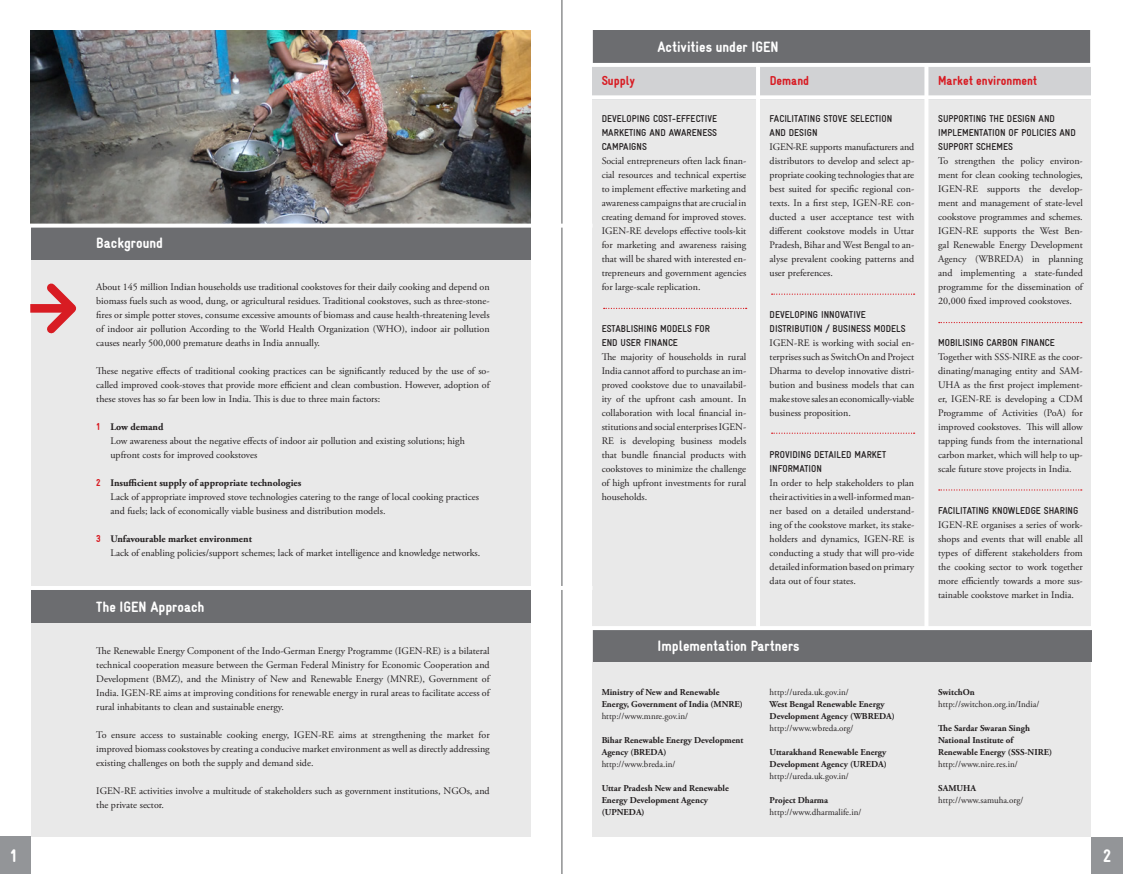
<style>
.page{position:relative;width:1123px;height:874px;background:#fff}
.page>*{position:absolute;margin:0;border:0;box-sizing:border-box;transform-origin:0 0}
.t1{font:900 condensed 18px "Gravur";color:#fff}
.t2{font:900 condensed 15px "Gravur";color:#fff}
.t3{font:900 condensed 13px "Gravur";color:#d81c23}
.t4{font:10px/14px "Adobe Garamond Pro";color:#231f20;text-align:justify}
.t5{font:700 condensed 10px/14px "Gravur";color:#231f20}
.t6{font:700 9px/12px "Adobe Garamond Pro";color:#231f20}
.t7{font:9px "Adobe Garamond Pro";color:#231f20}
.s1{font-family:"Gravur";font-weight:900;font-stretch:condensed;color:#d81c23}
.s2{font-weight:700}
.s3{font-weight:400}
</style>
<div class="page">
<div style="left:592px;top:30px;width:499px;height:807px;background:#e9e9e9"></div>
<div style="left:1091px;top:837px;width:32px;height:36px;background:#939598"></div>
<div style="left:31px;top:226px;width:499px;height:610px;background:#e9e9e9"></div>
<div style="left:31px;top:227px;width:499px;height:32px;background:#6c6d70"></div>
<div style="left:593px;top:31px;width:496px;height:32px;background:#6c6d70"></div>
<div style="left:592px;top:65px;width:499px;height:34px;background:#d1d2d4"></div>
<hr style="left:561px;top:63px;width:562px;height:4px;background:#fff">
<svg style="left:561px;top:95px;width:530px;height:4px;background:#fafafa"></svg>
<hr style="left:756px;top:65px;width:4px;height:571px;background:#fff">
<hr style="left:924px;top:65px;width:4px;height:571px;background:#fff">
<div style="left:0;top:836px;width:30px;height:37px;background:#939598"></div>
<div style="left:30px;top:304px;width:41px;height:8px;background:#d81c23"></div>
<svg style="left:39px;top:283px;width:38px;height:51px"></svg>
<img style="left:31px;top:30px;width:499px;height:193px">
<hr style="left:562px;top:0;width:1px;height:873px;background:#57585a">
<svg style="left:771px;top:293px;width:143px;height:1px"></svg>
<svg style="left:938px;top:322px;width:143px;height:1px"></svg>
<svg style="left:938px;top:489px;width:143px;height:1px"></svg>
<svg style="left:603px;top:307px;width:143px;height:2px"></svg>
<svg style="left:771px;top:432px;width:143px;height:1px"></svg>
<svg style="left:30px;top:223px;width:533px;height:4px"></svg>
<div style="left:592px;top:629px;width:499px;height:32px;background:#6c6d70"></div>
<div style="left:31px;top:589px;width:499px;height:32px;background:#6c6d70"></div>
<svg style="left:31px;top:585px;width:532px;height:4px;fill:#fff"></svg>
<svg style="left:592px;top:625px;width:499px;height:4px;fill:#fff"></svg>
<p class="t2" style="left:657px;top:39px;width:123px">Activities under IGEN</p>
<p class="t2" style="left:96px;top:234px;width:68px">Background</p>
<p class="t4" style="left:96px;top:280px;width:395px">About 145 million Indian households use traditional cookstoves for their daily cooking and depend on biomass fuels such as wood, dung, or agricultural residues. Traditional cookstoves, such as three-stone&shy;fires or simple potter stoves, consume excessive amounts of biomass and cause health-threatening levels of indoor air pollution According to the World Health Organization (WHO), indoor air pollution causes nearly 500,000 premature deaths in India annually.</p>
<p class="t4" style="left:96px;top:364px;width:395px">These negative effects of traditional cooking practices can be significantly reduced by the use of so&shy;called improved cook-stoves that provide more efficient and clean combustion. However, adoption of these stoves has so far been low in India. This is due to three main factors:</p>
<p class="t4" style="left:110px;top:420px;width:356px;text-align:left;text-indent:-14px"><span class="s1">1</span> <span class="s2">Low demand<br></span>Low awareness about the negative effects of indoor air pollution and existing solutions; high upfront costs for improved cookstoves</p>
<p class="t4" style="left:110px;top:476px;width:370px;text-align:left;text-indent:-14px"><span class="s1">2</span> <span class="s2">Insufficient supply of appropriate technologies<br></span>Lack of appropriate improved stove technologies catering to the range of local cooking practices and fuels; lack of economically viable business and distribution models.</p>
<p class="t4" style="left:110px;top:532px;width:371px;text-indent:-14px"><span class="s1">3</span> <span class="s2">Unfavourable market environment<br></span>Lack of enabling policies/support schemes; lack of market intelligence and knowledge networks.</p>
<p class="t2" style="left:96px;top:598px;width:110px">The IGEN Approach</p>
<p class="t4" style="left:96px;top:644px;width:395px">The Renewable Energy Component of the Indo-German Energy Programme (IGEN-RE) is a bilateral technical cooperation measure between the German Federal Ministry for Economic Cooperation and Development (BMZ), and the Ministry of New and Renewable Energy (MNRE), Government of India. IGEN-RE aims at improving conditions for renewable energy in rural areas to facilitate access of rural inhabitants to clean and sustainable energy.</p>
<p class="t4" style="left:96px;top:728px;width:395px">To ensure access to sustainable cooking energy, IGEN-RE aims at strengthening the market for improved biomass cookstoves by creating a conducive market environment as well as directly addressing existing challenges on both the supply and demand side.</p>
<p class="t4" style="left:96px;top:784px;width:395px">IGEN-RE activities involve a multitude of stakeholders such as government institutions, NGOs, and the private sector.</p>
<p class="t3" style="left:601px;top:73px;width:35px">Supply</p>
<p class="t3" style="left:769px;top:73px;width:41px">Demand</p>
<p class="t3" style="left:938px;top:73px;width:101px">Market environment</p>
<p class="t5" style="left:601px;top:111px;width:117px;text-align:justify">DEVELOPING COST-EFFECTIVE MARKETING AND AWARENESS CAMPAIGNS</p>
<p class="t4" style="left:601px;top:154px;width:146px">Social entrepreneurs often lack finan&shy;cial resources and technical expertise to implement effective marketing and awareness campaigns that are crucial in creating demand for improved stoves.<br>IGEN-RE develops effective tools-kit for marketing and awareness raising that will be shared with interested en&shy;trepreneurs and government agencies for large-scale replication.</p>
<p class="t5" style="left:601px;top:321px;width:110px">ESTABLISHING MODELS FOR<br>END USER FINANCE</p>
<p class="t4" style="left:601px;top:350px;width:146px">The majority of households in rural India cannot afford to purchase an im&shy;proved cookstove due to unavailabil&shy;ity of the upfront cash amount. In collaboration with local financial in&shy;stitutions and social enterprises IGEN-RE is developing business models that bundle financial products with cookstoves to minimize the challenge of high upfront investments for rural households.</p>
<p class="t5" style="left:769px;top:111px;width:124px">FACILITATING STOVE SELECTION<br>AND DESIGN</p>
<p class="t4" style="left:769px;top:140px;width:146px">IGEN-RE supports manufacturers and distributors to develop and select ap&shy;propriate cooking technologies that are best suited for specific regional con&shy;texts. In a first step, IGEN-RE con&shy;ducted a user acceptance test with different cookstove models in Uttar Pradesh, Bihar and West Bengal to an&shy;alyse prevalent cooking patterns and user preferences.</p>
<p class="t5" style="left:769px;top:307px;width:138px">DEVELOPING INNOVATIVE<br>DISTRIBUTION / BUSINESS MODELS</p>
<p class="t4" style="left:769px;top:336px;width:146px">IGEN-RE is working with social en&shy;terprises such as SwitchOn and Project Dharma to develop innovative distri&shy;bution and business models that can make stove sales an economically-viable business proposition.</p>
<p class="t5" style="left:769px;top:447px;width:118px">PROVIDING DETAILED MARKET<br>INFORMATION</p>
<p class="t4" style="left:769px;top:476px;width:146px">In order to help stakeholders to plan their activities in a well-informed man&shy;ner based on a detailed understand&shy;ing of the cookstove market, its stake&shy;holders and dynamics, IGEN-RE is conducting a study that will pro-vide detailed information based on primary data out of four states.</p>
<p class="t5" style="left:938px;top:111px;width:139px">SUPPORTING THE DESIGN AND<br>IMPLEMENTATION OF POLICIES AND<br>SUPPORT SCHEMES</p>
<p class="t4" style="left:938px;top:154px;width:146px">To strengthen the policy environ&shy;ment for clean cooking technologies, IGEN-RE supports the develop&shy;ment and management of state-level cookstove programmes and schemes.<br>IGEN-RE supports the West Ben&shy;gal Renewable Energy Development Agency (WBREDA) in planning and implementing a state-funded programme for the dissemination of 20,000 fixed improved cookstoves.</p>
<p class="t5" style="left:938px;top:335px;width:118px">MOBILISING CARBON FINANCE</p>
<p class="t4" style="left:938px;top:350px;width:146px">Together with SSS-NIRE as the coor&shy;dinating/managing entity and SAM-UHA as the first project implement&shy;er, IGEN-RE is developing a CDM Programme of Activities (PoA) for improved cookstoves. This will allow tapping funds from the international carbon market, which will help to up&shy;scale future stove projects in India.</p>
<p class="t5" style="left:938px;top:503px;width:142px">FACILITATING KNOWLEDGE SHARING</p>
<p class="t4" style="left:938px;top:518px;width:146px">IGEN-RE organises a series of work&shy;shops and events that will enable all types of different stakeholders from the cooking sector to work together more efficiently towards a more sus&shy;tainable cookstove market in India.</p>
<p class="t2" style="left:657px;top:637px;width:144px">Implementation Partners</p>
<p class="t6" style="left:601px;top:685px;width:143px">Ministry of New and Renewable<br>Energy, Government of India (MNRE) <span class="s3">http://www.mnre.gov.in/</span></p>
<p class="t6" style="left:601px;top:733px;width:143px">Bihar Renewable Energy Development<br>Agency (BREDA)<br><span class="s3">http://www.breda.in/</span></p>
<p class="t6" style="left:601px;top:781px;width:129px">Uttar Pradesh New and Renewable<br>Energy Development Agency (UPNEDA)</p>
<p class="t7" style="left:769px;top:686px;width:81px">http://ureda.uk.gov.in/</p>
<p class="t6" style="left:769px;top:697px;width:127px">West Bengal Renewable Energy<br>Development Agency (WBREDA) <span class="s3">http://www.wbreda.org/</span></p>
<p class="t6" style="left:769px;top:745px;width:119px;text-align:justify">Uttarakhand Renewable Energy Development Agency (UREDA) <span class="s3">http://ureda.uk.gov.in/</span></p>
<p class="t6" style="left:769px;top:793px;width:60px">Project Dharma</p>
<p class="t7" style="left:769px;top:806px;width:93px">http://www.dharmalife.in/</p>
<p class="t6" style="left:938px;top:685px;width:38px">SwitchOn</p>
<p class="t7" style="left:938px;top:698px;width:103px">http://switchon.org.in/India/</p>
<p class="t6" style="left:938px;top:721px;width:115px">The Sardar Swaran Singh<br>National Institute of<br>Renewable Energy (SSS-NIRE) <span class="s3">http://www.nire.res.in/</span></p>
<p class="t6" style="left:938px;top:781px;width:39px">SAMUHA</p>
<p class="t7" style="left:938px;top:794px;width:87px">http://www.samuha.org/</p>
<p class="t1" style="left:10px;top:844px;width:9px">1</p>
<p class="t1" style="left:1103px;top:844px;width:10px">2</p>
</div>
